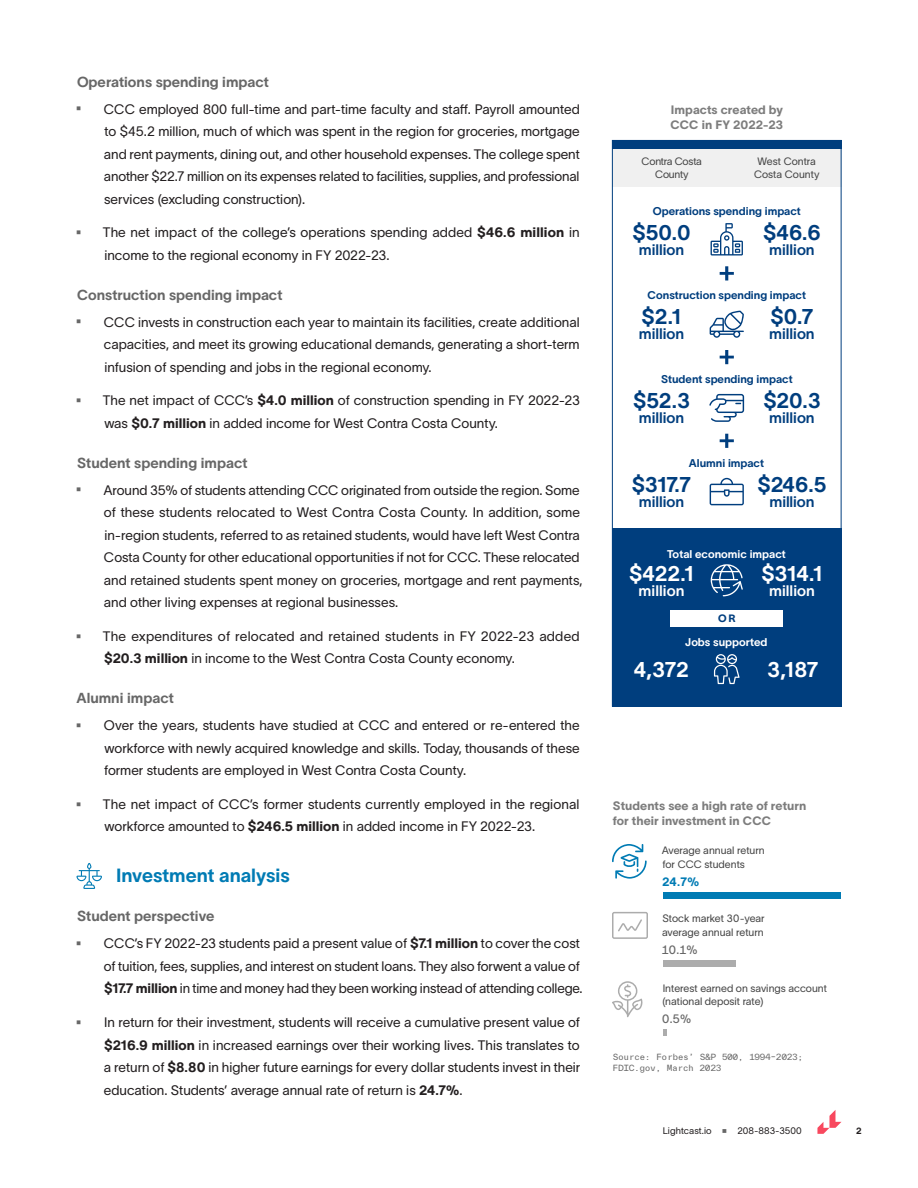
<style>
.page{position:relative;width:918px;height:1188px;background:#fff}
.page>*{position:absolute;margin:0;border:0;box-sizing:border-box;transform-origin:0 0}
.t1{font:484.2px "Chartwell Bars Vertical";color:#acacac;scale:.19 1}
.ImpactsCostsBenefitsBox_Amount_Primary{font:21px "TWK Lausanne 700";letter-spacing:-.005em;color:#003e7e}
.ImpactsCostsBenefitsBox_Amount_White{font:21px "TWK Lausanne 700";letter-spacing:-.005em;color:#fff}
.Heading_1_Secondary{font:18.75px "TWK Lausanne 700";color:#007bb4}
.ImpactsCostsBenefitsBox_Amount_Primary-2{font:15px "TWK Lausanne 600";letter-spacing:-.005em;color:#003e7e}
.ImpactsCostsBenefitsBox_Amount_White-2{font:15px "TWK Lausanne 600";color:#fff}
.Heading_2_Grey{font:14.25px "TWK Lausanne 700";color:#676767}
.t2{font:13.5px/22.5px "TWK Lausanne 300";color:#231f20}
.Figure_Title{font:12px/15px "TWK Lausanne 800";letter-spacing:.005em;color:#7d7d7d}
.t3{font:12px "TWK Lausanne 400";color:#676767}
.t4{font:12px "TWK Lausanne 800";color:#007bb4}
.ImpactsCostsBenefitsBox_Category_Primary{font:10.95px "TWK Lausanne 700";color:#003e7e}
.ImpactsCostsBenefitsBox_Category_White{font:10.95px "TWK Lausanne 700";color:#fff}
.FigureText_LeftAlign{font:10.5px/13.5px "TWK Lausanne 300";color:#454545}
.ImpactsCostsBenefitsBox_Category_White-2{font:10.5px/12.6px "TWK Lausanne 300";letter-spacing:-.01em;color:#454545;text-align:center}
.t5{font:10.5px "TWK Lausanne 800";color:#003e7e}
.t6{font:9.3px "TWK Lausanne 300";letter-spacing:.005em;color:#231f20}
.t7{font:9px "TWK Lausanne 800";color:#231f20}
.Figure_Footnote_Source{font:8.25px/11.2px "TWK Everett Mono";letter-spacing:-.05em;color:#676767}
.s1{font-family:"TWK Lausanne 800"}
.s2{color:#007bb4}
</style>
<div class="page">
<svg style="left:817px;top:1110px;width:24px;height:24px"></svg>
<svg style="left:76px;top:863px;width:26px;height:26px"></svg>
<div style="left:612px;top:149px;width:230px;height:38px;background:#f0f0f0"></div>
<div style="left:612px;top:140px;width:230px;height:9px;background:#003e7e"></div>
<svg style="left:720px;top:266px;width:14px;height:15px"></svg>
<svg style="left:720px;top:350px;width:14px;height:14px"></svg>
<svg style="left:720px;top:434px;width:14px;height:14px"></svg>
<svg style="left:711px;top:223px;width:32px;height:32px"></svg>
<svg style="left:709px;top:394px;width:35px;height:28px"></svg>
<svg style="left:710px;top:478px;width:34px;height:27px"></svg>
<div style="left:612px;top:528px;width:230px;height:178px;background:#003e7e"></div>
<div style="left:670px;top:610px;width:113px;height:16px;background:#fff"></div>
<svg style="left:711px;top:564px;width:32px;height:32px"></svg>
<svg style="left:714px;top:654px;width:26px;height:30px"></svg>
<svg style="left:710px;top:311px;width:34px;height:27px"></svg>
<svg style="left:612px;top:981px;width:31px;height:36px"></svg>
<svg style="left:612px;top:844px;width:35px;height:35px"></svg>
<svg style="left:612px;top:912px;width:36px;height:27px"></svg>
<p class="Heading_2_Grey" style="left:77px;top:72px;width:194px">Operations spending impact</p>
<p class="t2" style="left:104px;top:97px;width:477px;text-align:justify">CCC employed 800 full-time and part-time faculty and staff. Payroll amounted to $45.2 million, much of which was spent in the region for groceries, mortgage and rent payments, dining out, and other household expenses. The college spent another $22.7 million on its expenses related to facilities, supplies, and professional services (excluding construction).</p>
<p class="t2" style="left:103px;top:220px;width:478px">The net impact of the college’s operations spending added <span class="s1">$46.6 million</span> in income to the regional economy in FY 2022-23.</p>
<p class="Heading_2_Grey" style="left:77px;top:285px;width:207px">Construction spending impact</p>
<p class="t2" style="left:104px;top:310px;width:477px;text-align:justify">CCC invests in construction each year to maintain its facilities, create additional capacities, and meet its growing educational demands, generating a short-term infusion of spending and jobs in the regional economy.</p>
<p class="t2" style="left:103px;top:388px;width:478px">The net impact of CCC’s <span class="s1">$4.0 million</span> of construction spending in FY 2022-23 was <span class="s1">$0.7 million</span> in added income for West Contra Costa County.</p>
<p class="Heading_2_Grey" style="left:77px;top:453px;width:172px">Student spending impact</p>
<p class="t2" style="left:103px;top:478px;width:481px">Around 35% of students attending CCC originated from outside the region. Some of these students relocated to West Contra Costa County. In addition, some in-region students, referred to as retained students, would have left West Contra Costa County for other educational opportunities if not for CCC. These relocated and retained students spent money on groceries, mortgage and rent payments, and other living expenses at regional businesses.</p>
<p class="t2" style="left:103px;top:624px;width:478px">The expenditures of relocated and retained students in FY 2022-23 added <span class="s1">$20.3 million</span> in income to the West Contra Costa County economy.</p>
<p class="Heading_2_Grey" style="left:76px;top:688px;width:99px">Alumni impact</p>
<p class="t2" style="left:104px;top:713px;width:477px;text-align:justify">Over the years, students have studied at CCC and entered or re-entered the workforce with newly acquired knowledge and skills. Today, thousands of these former students are employed in West Contra Costa County.</p>
<p class="t2" style="left:103px;top:792px;width:478px">The net impact of CCC’s former students currently employed in the regional workforce amounted to <span class="s1">$246.5 million</span> in added income in FY 2022-23.</p>
<p class="Heading_1_Secondary" style="left:116px;top:862px;width:175px">Investment analysis</p>
<p class="Heading_2_Grey" style="left:77px;top:906px;width:139px">Student perspective</p>
<p class="t2" style="left:104px;top:931px;width:480px">CCC’s FY 2022-23 students paid a present value of <span class="s1">$7.1 million</span> to cover the cost of tuition, fees, supplies, and interest on student loans. They also forwent a value of <span class="s1">$17.7 million</span> in time and money had they been working instead of attending college.</p>
<p class="t2" style="left:104px;top:1010px;width:478px;text-align:justify">In return for their investment, students will receive a cumulative present value of <span class="s1">$216.9 million</span> in increased earnings over their working lives. This translates to a return of <span class="s1">$8.80</span> in higher future earnings for every dollar students invest in their education. Students’ average annual rate of return is <span class="s1">24.7%</span>.</p>
<p class="Figure_Title" style="left:670px;top:101px;width:114px">Impacts created by<br>CCC in FY 2022-23</p>
<p class="ImpactsCostsBenefitsBox_Category_White-2" style="left:642px;top:155px;width:62px">Contra Costa<br>County</p>
<p class="ImpactsCostsBenefitsBox_Category_White-2" style="left:754px;top:155px;width:67px">West Contra<br>Costa County</p>
<p class="ImpactsCostsBenefitsBox_Category_Primary" style="left:653px;top:204px;width:150px">Operations spending impact</p>
<p class="ImpactsCostsBenefitsBox_Amount_Primary" style="left:763px;top:218px;width:59px">$46.6</p>
<p class="ImpactsCostsBenefitsBox_Amount_Primary-2" style="left:769px;top:240px;width:47px">million</p>
<p class="ImpactsCostsBenefitsBox_Amount_Primary" style="left:632px;top:218px;width:60px">$50.0</p>
<p class="ImpactsCostsBenefitsBox_Amount_Primary-2" style="left:639px;top:240px;width:47px">million</p>
<p class="ImpactsCostsBenefitsBox_Category_Primary" style="left:648px;top:288px;width:160px">Construction spending impact</p>
<p class="ImpactsCostsBenefitsBox_Amount_Primary" style="left:770px;top:302px;width:45px">$0.7</p>
<p class="ImpactsCostsBenefitsBox_Amount_Primary-2" style="left:769px;top:323px;width:47px">million</p>
<p class="ImpactsCostsBenefitsBox_Amount_Primary" style="left:642px;top:302px;width:41px">$2.1</p>
<p class="ImpactsCostsBenefitsBox_Amount_Primary-2" style="left:639px;top:323px;width:47px">million</p>
<p class="ImpactsCostsBenefitsBox_Category_Primary" style="left:661px;top:371px;width:133px">Student spending impact</p>
<p class="ImpactsCostsBenefitsBox_Amount_Primary" style="left:763px;top:386px;width:59px">$20.3</p>
<p class="ImpactsCostsBenefitsBox_Amount_Primary-2" style="left:769px;top:407px;width:47px">million</p>
<p class="ImpactsCostsBenefitsBox_Amount_Primary" style="left:633px;top:386px;width:58px">$52.3</p>
<p class="ImpactsCostsBenefitsBox_Amount_Primary-2" style="left:639px;top:407px;width:47px">million</p>
<p class="ImpactsCostsBenefitsBox_Category_Primary" style="left:689px;top:455px;width:77px">Alumni impact</p>
<p class="ImpactsCostsBenefitsBox_Amount_Primary" style="left:758px;top:469px;width:70px">$246.5</p>
<p class="ImpactsCostsBenefitsBox_Amount_Primary-2" style="left:770px;top:491px;width:46px">million</p>
<p class="ImpactsCostsBenefitsBox_Amount_Primary" style="left:632px;top:469px;width:61px">$317.7</p>
<p class="ImpactsCostsBenefitsBox_Amount_Primary-2" style="left:639px;top:491px;width:47px">million</p>
<p class="ImpactsCostsBenefitsBox_Category_White" style="left:667px;top:546px;width:120px">Total economic impact</p>
<p class="ImpactsCostsBenefitsBox_Amount_White" style="left:761px;top:559px;width:63px">$314.1</p>
<p class="ImpactsCostsBenefitsBox_Amount_White-2" style="left:769px;top:581px;width:47px">million</p>
<p class="ImpactsCostsBenefitsBox_Amount_White" style="left:629px;top:559px;width:67px">$422.1</p>
<p class="ImpactsCostsBenefitsBox_Amount_White-2" style="left:639px;top:581px;width:47px">million</p>
<p class="t5" style="left:718px;top:611px;width:19px">OR</p>
<p class="ImpactsCostsBenefitsBox_Category_White" style="left:685px;top:634px;width:84px">Jobs supported</p>
<p class="ImpactsCostsBenefitsBox_Amount_White" style="left:634px;top:655px;width:56px">4,372</p>
<p class="ImpactsCostsBenefitsBox_Amount_White" style="left:768px;top:655px;width:52px">3,187</p>
<p class="Figure_Title" style="left:613px;top:797px;width:195px">Students see a high rate of return for their investment in CCC</p>
<p class="FigureText_LeftAlign" style="left:662px;top:843px;width:104px">Average annual return for CCC students</p>
<p class="t4" style="left:662px;top:873px;width:39px">24.7%</p>
<p class="t1" style="left:1127px;top:887px;width:808px;rotate:90deg"><span class="s2">49</span>+20+1</p>
<p class="FigureText_LeftAlign" style="left:662px;top:911px;width:104px">Stock market 30-year average annual return</p>
<p class="t3" style="left:661px;top:941px;width:38px">10.1%</p>
<p class="FigureText_LeftAlign" style="left:663px;top:981px;width:166px">Interest earned on savings account (national deposit rate)</p>
<p class="t3" style="left:662px;top:1011px;width:30px">0.5%</p>
<p class="Figure_Footnote_Source" style="left:613px;top:1051px;width:192px">Source: Forbes’ S&amp;P 500, 1994–2023;<br>FDIC.gov, March 2023</p>
<p class="t6" style="left:663px;top:1124px;width:50px">Lightcast.io</p>
<p class="t6" style="left:737px;top:1124px;width:66px">208-883-3500</p>
<p class="t7" style="left:856px;top:1124px;width:7px">2</p>
</div>
